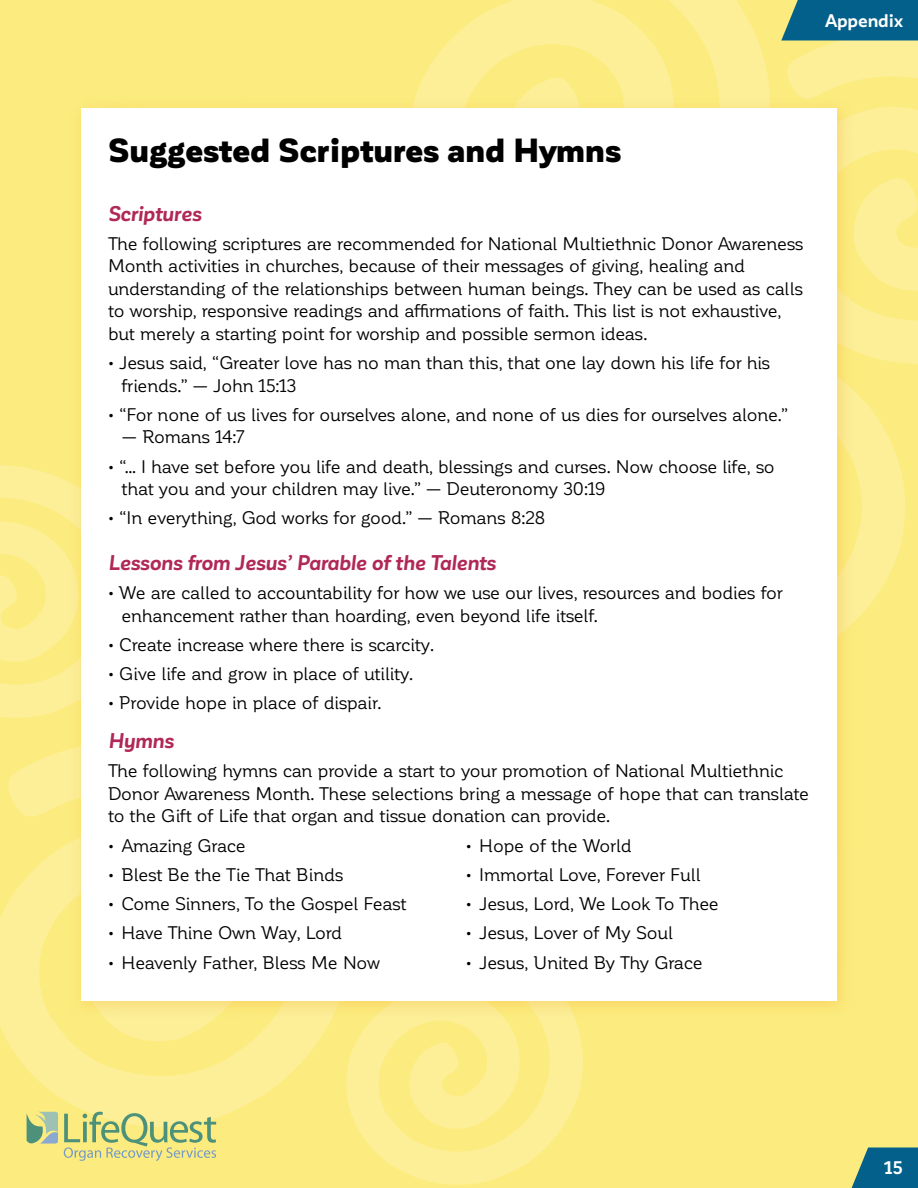
<style>
.page{position:relative;width:918px;height:1188px;background:#fcec7f}
.page>*{position:absolute;margin:0;border:0;box-sizing:border-box;transform-origin:0 0}
.t1{font:900 33px "Corporative Sans";letter-spacing:-.01em;color:#000}
.t2{font:italic 700 21px "Corporative Sans Alt";letter-spacing:-.01em;color:#b02857}
.t3{font:18px/22.5px "Corporative Soft";letter-spacing:-.02em;color:#000}
.t4{font:700 18px "Corporative Sans";letter-spacing:-.01em;color:#fff}
</style>
<div class="page">
<svg style="left:0;top:749px;width:331px;height:378px;fill:#fcef98"></svg>
<svg style="left:0;top:465px;width:69px;height:253px"></svg>
<svg style="left:416px;top:0;width:354px;height:96px;fill:#fcef98"></svg>
<svg style="left:781px;top:40px;width:137px;height:324px;fill:#fcef98"></svg>
<svg style="left:855px;top:338px;width:50px;height:282px;fill:#fcef98"></svg>
<svg style="left:346px;top:1019px;width:237px;height:166px;fill:#fcef98"></svg>
<div style="left:781px;top:0;width:137px;height:40px;background:#03608b"></div>
<svg style="left:27px;top:1112px;width:31px;height:32px"></svg>
<svg style="left:64px;top:1112px;width:152px;height:49px"></svg>
<svg style="left:852px;top:1148px;width:66px;height:40px;background:#207089"></svg>
<div style="left:69px;top:96px;width:786px;height:923px;background:#f1a01f;opacity:.3"></div>
<div style="left:81px;top:108px;width:756px;height:893px;background:#fff"></div>
<p class="t4" style="left:825px;top:11px;width:79px">Appendix</p>
<h1 class="t1" style="left:108px;top:132px;width:515px">Suggested Scriptures and Hymns</h1>
<p class="t2" style="left:108px;top:202px;width:95px">Scriptures</p>
<p class="t3" style="left:108px;top:233px;width:697px">The following scriptures are recommended for National Multiethnic Donor Awareness Month activities in churches, because of their messages of giving, healing and understanding of the relationships between human beings. They can be used as calls to worship, responsive readings and affirmations of faith. This list is not exhaustive, but merely a starting point for worship and possible sermon ideas.</p>
<p class="t3" style="left:122px;top:352px;width:650px;text-indent:-14px">• Jesus said, “Greater love has no man than this, that one lay down his life for his friends.” — John 15:13</p>
<p class="t3" style="left:108px;top:404px;width:682px">• “For none of us lives for ourselves alone, and none of us dies for ourselves alone.”</p>
<p class="t3" style="left:122px;top:426px;width:124px">— Romans 14:7</p>
<p class="t3" style="left:122px;top:455px;width:655px;text-indent:-14px">• “... I have set before you life and death, blessings and curses. Now choose life, so that you and your children may live.” — Deuteronomy 30:19</p>
<p class="t3" style="left:108px;top:507px;width:439px">• “In everything, God works for good.” — Romans 8:28</p>
<p class="t2" style="left:108px;top:551px;width:389px">Lessons from Jesus’ Parable of the Talents</p>
<p class="t3" style="left:122px;top:582px;width:663px;text-indent:-14px">• We are called to accountability for how we use our lives, resources and bodies for enhancement rather than hoarding, even beyond life itself.</p>
<p class="t3" style="left:108px;top:634px;width:328px">• Create increase where there is scarcity.</p>
<p class="t3" style="left:108px;top:663px;width:307px">• Give life and grow in place of utility.</p>
<p class="t3" style="left:108px;top:692px;width:275px">• Provide hope in place of dispair.</p>
<p class="t2" style="left:108px;top:729px;width:67px">Hymns</p>
<p class="t3" style="left:108px;top:760px;width:703px">The following hymns can provide a start to your promotion of National Multiethnic<br>Donor Awareness Month. These selections bring a message of hope that can translate to the Gift of Life that organ and tissue donation can provide.</p>
<p class="t3" style="left:108px;top:834px;width:139px">• Amazing Grace</p>
<p class="t3" style="left:108px;top:863px;width:237px">• Blest Be the Tie That Binds</p>
<p class="t3" style="left:108px;top:893px;width:300px">• Come Sinners, To the Gospel Feast</p>
<p class="t3" style="left:108px;top:922px;width:236px">• Have Thine Own Way, Lord</p>
<p class="t3" style="left:108px;top:951px;width:274px">• Heavenly Father, Bless Me Now</p>
<p class="t3" style="left:466px;top:834px;width:168px">• Hope of the World</p>
<p class="t3" style="left:466px;top:863px;width:236px">• Immortal Love, Forever Full</p>
<p class="t3" style="left:466px;top:893px;width:255px">• Jesus, Lord, We Look To Thee</p>
<p class="t3" style="left:466px;top:922px;width:209px">• Jesus, Lover of My Soul</p>
<p class="t3" style="left:466px;top:951px;width:238px">• Jesus, United By Thy Grace</p>
<p class="t4" style="left:884px;top:1158px;width:20px">15</p>
</div>
